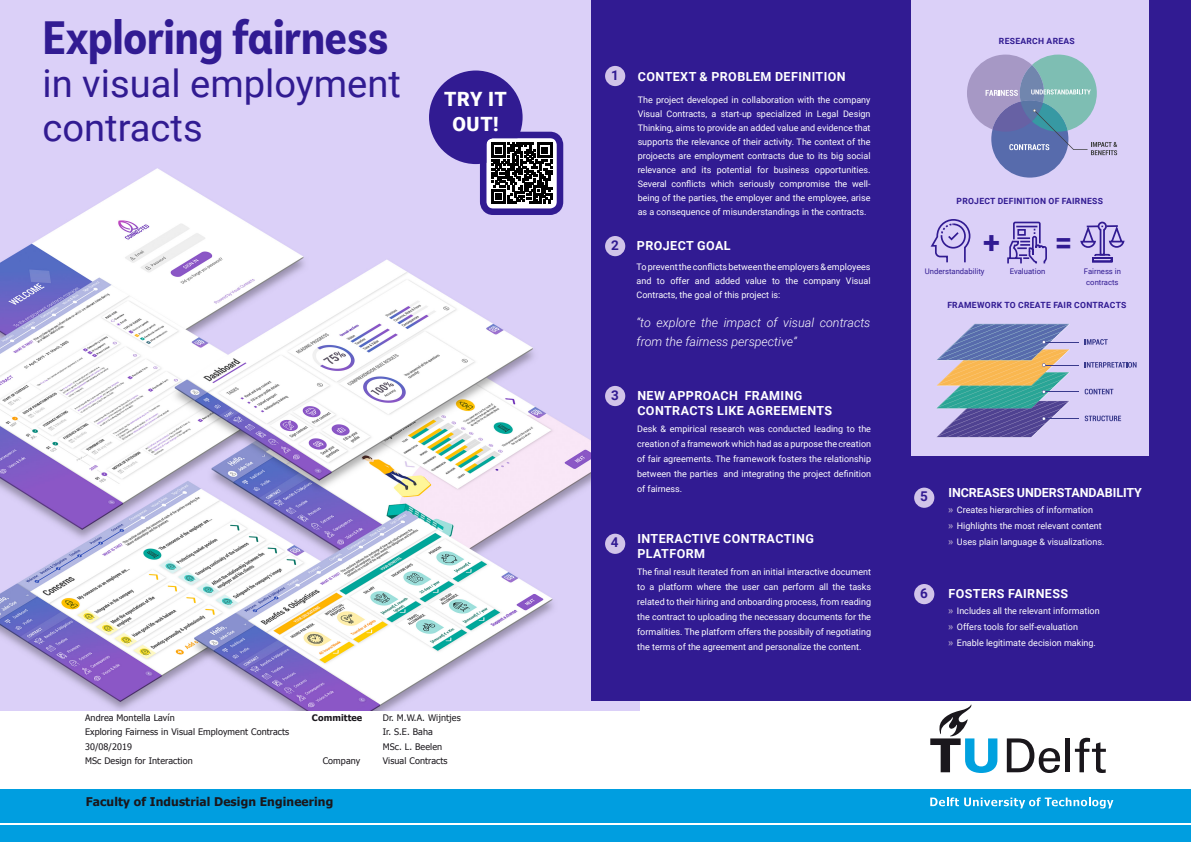
<style>
.page{position:relative;width:1191px;height:842px;background:#fff}
.page>*{position:absolute;margin:0;border:0;box-sizing:border-box;transform-origin:0 0}
.t1{font:700 49.55px "Basic Sans Alt Cnd";color:#311b92}
.t2{font:38.1px "Roboto";color:#311b92}
.Section_Title{font:700 30.8px "Roboto";color:#311b92}
.Section_Title_BLUE{font:900 19.65px/24.6px "Roboto";letter-spacing:.035em;color:#fff;text-align:center}
._1_1_1_Title{font:700 13.45px "Roboto";color:#311b92}
.Estilo_de_párrafo_1{font:700 12.5px/15.2px "Roboto";letter-spacing:.035em;color:#fff}
.Main_Text{font:italic 300 12.5px/18.5px "Roboto";color:#fff}
.Quote_-_Main_Text{font:700 12.5px "Roboto";letter-spacing:-.005em;color:#fff}
.Quote_-_Main_Text-2{font:700 12.5px "Roboto";letter-spacing:.035em;color:#fff}
.Main_Text-2{font:700 12.5px "Roboto";letter-spacing:.035em;color:#fff}
.t3{font:700 12px "Tahoma";letter-spacing:.01em;color:#1a171c}
.Main_Text-3{font:9px/14px "Roboto";color:#fff;text-align:justify}
.Quote_-_Main_Text-3{font:9px "Roboto";color:#fff}
.t4{font:9px "Tahoma";letter-spacing:.01em;color:#1a171c}
.t5{font:700 9px "Tahoma";letter-spacing:.01em;color:#1a171c}
.Section_Title-2{font:700 8.55px "Roboto";letter-spacing:.035em;color:#311b92}
.Main_Text-4{font:7.7px "Roboto";color:#311b92}
.s1{font-weight:700;font-size:10.5px;color:#a698c5}
</style>
<div class="page">
<div style="left:0;top:789px;width:395px;height:53px;background:#009ee0"></div>
<hr style="left:0;top:823px;width:395px;height:1px;background:#fff">
<div style="left:395px;top:789px;width:796px;height:53px;background:#009ee0"></div>
<hr style="left:395px;top:700px;width:796px;height:1px;background:#1a171c">
<hr style="left:395px;top:823px;width:796px;height:1px;background:#fff">
<svg style="left:1006px;top:738px;width:54px;height:35px"></svg>
<hr style="left:1065px;top:738px;width:4px;height:34px;background:#1a171c">
<svg style="left:1075px;top:738px;width:30px;height:35px"></svg>
<svg style="left:930px;top:704px;width:67px;height:69px"></svg>
<svg style="left:930px;top:797px;width:183px;height:11px"></svg>
<div style="left:0;top:0;width:591px;height:211px;background:#dbd0f8"></div>
<img style="left:0;top:150px;width:639px;height:560px">
<div style="left:591px;top:0;width:600px;height:700px;background:#311b92"></div>
<div style="left:911px;top:0;width:237px;height:455px;background:#dbd0f8"></div>
<div style="left:991px;top:100px;width:77px;height:78px;background:#576bac;border-radius:50%"></div>
<svg style="left:967px;top:55px;width:150px;height:100px"></svg>
<div style="left:605px;top:66px;width:20px;height:20px;background:#d1c4e9;border-radius:50%"></div>
<div style="left:605px;top:236px;width:20px;height:20px;background:#d1c4e9;border-radius:50%"></div>
<div style="left:605px;top:386px;width:20px;height:20px;background:#d1c4e9;border-radius:50%"></div>
<div style="left:605px;top:534px;width:20px;height:20px;background:#d1c4e9;border-radius:50%"></div>
<div style="left:914px;top:488px;width:20px;height:20px;background:#d1c4e9;border-radius:50%"></div>
<div style="left:914px;top:584px;width:20px;height:20px;background:#d1c4e9;border-radius:50%"></div>
<svg style="left:1080px;top:221px;width:45px;height:42px"></svg>
<hr style="left:1043px;top:418px;width:36px;height:1px;background:#38398c">
<svg style="left:1084px;top:416px;width:37px;height:5px"></svg>
<hr style="left:1043px;top:392px;width:36px;height:1px;background:#38398c">
<svg style="left:1084px;top:389px;width:29px;height:5px"></svg>
<hr style="left:1043px;top:365px;width:36px;height:1px;background:#38398c">
<svg style="left:1084px;top:362px;width:52px;height:6px"></svg>
<hr style="left:1043px;top:342px;width:36px;height:1px;background:#38398c">
<svg style="left:930px;top:219px;width:140px;height:218px"></svg>
<svg style="left:1084px;top:339px;width:23px;height:6px"></svg>
<div style="left:429px;top:71px;width:93px;height:93px;background:#311b92;border-radius:50%"></div>
<svg style="left:487px;top:139px;width:69px;height:69px;background:#6a6a6b"></svg>
<div style="left:480px;top:132px;width:83px;height:83px;border:6px solid #311b92;border-radius:10px"></div>
<p class="t1" style="left:43px;top:11px;width:347px">Exploring fairness</p>
<p class="t2" style="left:43px;top:57px;width:360px">in visual employment</p>
<p class="t2" style="left:43px;top:101px;width:162px">contracts</p>
<p class="Section_Title_BLUE" style="left:444px;top:86px;width:64px">TRY IT<br>OUT!</p>
<p class="t4" style="left:85px;top:712px;width:91px">Andrea Montella Lavín</p>
<p class="t4" style="left:85px;top:726px;width:206px">Exploring Fairness in Visual Employment Contracts</p>
<p class="t4" style="left:85px;top:740px;width:48px">30/08/2019</p>
<p class="t4" style="left:85px;top:754px;width:109px">MSc Design for Interaction</p>
<p class="t5" style="left:312px;top:712px;width:52px">Committee</p>
<p class="t4" style="left:383px;top:712px;width:79px">Dr. M.W.A. Wijntjes</p>
<p class="t4" style="left:383px;top:726px;width:52px">Ir. S.E. Baha</p>
<p class="t4" style="left:383px;top:740px;width:61px">MSc. L. Beelen</p>
<p class="t4" style="left:323px;top:754px;width:39px">Company</p>
<p class="t4" style="left:383px;top:754px;width:66px">Visual Contracts</p>
<h3 class="t3" style="left:86px;top:793px;width:249px">Faculty of Industrial Design Engineering</h3>
<p class="Section_Title-2" style="left:999px;top:35px;width:77px">RESEARCH AREAS</p>
<p class="_1_1_1_Title" style="left:611px;top:65px;width:9px">1</p>
<p class="_1_1_1_Title" style="left:611px;top:235px;width:9px">2</p>
<p class="Estilo_de_párrafo_1" style="left:638px;top:68px;width:209px">CONTEXT &amp; PROBLEM DEFINITION</p>
<p class="Main_Text-3" style="left:637px;top:93px;width:234px">The project developed in collaboration with the company Visual Contracts, a start-up specialized in Legal Design Thinking, aims to provide an added value and evidence that supports the relevance of their activity. The context of the projoects are employment contracts due to its big social relevance and its potential for business opportunities.<br>Several conflicts which seriously compromise the well&shy;being of the parties, the employer and the employee, arise as a consequence of misunderstandings in the contracts.</p>
<p class="Main_Text-2" style="left:637px;top:237px;width:95px">PROJECT GOAL</p>
<p class="Main_Text-3" style="left:636px;top:259px;width:235px">To prevent the conflicts between the employers &amp; employees and to offer and added value to the company Visual Contracts, the goal of this project is:</p>
<p class="Main_Text" style="left:636px;top:313px;width:235px">“to explore the impact of visual contracts from the fairness perspective”</p>
<p class="Section_Title-2" style="left:956px;top:195px;width:148px">PROJECT DEFINITION OF FAIRNESS</p>
<p class="Section_Title" style="left:983px;top:220px;width:18px">+</p>
<p class="Section_Title" style="left:1054px;top:220px;width:19px">=</p>
<p class="Main_Text-4" style="left:924px;top:266px;width:61px">Understandability</p>
<p class="Main_Text-4" style="left:1009px;top:266px;width:37px">Evaluation</p>
<p class="Main_Text-4" style="left:1083px;top:266px;width:39px">Fairness in</p>
<p class="Main_Text-4" style="left:1086px;top:277px;width:34px">contracts</p>
<p class="Section_Title-2" style="left:947px;top:299px;width:181px">FRAMEWORK TO CREATE FAIR CONTRACTS</p>
<p class="_1_1_1_Title" style="left:611px;top:385px;width:9px">3</p>
<p class="_1_1_1_Title" style="left:611px;top:533px;width:9px">4</p>
<p class="Estilo_de_párrafo_1" style="left:637px;top:387px;width:196px">NEW APPROACH FRAMING<br>CONTRACTS LIKE AGREEMENTS</p>
<p class="Main_Text-3" style="left:637px;top:420px;width:235px;line-height:15px">Desk &amp; empirical research was conducted leading to the creation of a framework which had as a purpose the creation of fair agreements. The framework fosters the relationship between the parties and integrating the project definition of fairness.</p>
<p class="Estilo_de_párrafo_1" style="left:637px;top:530px;width:178px">INTERACTIVE CONTRACTING<br>PLATFORM</p>
<p class="Main_Text-3" style="left:637px;top:564px;width:235px;line-height:15px">The final result iterated from an initial interactive document to a platform where the user can perform all the tasks related to their hiring and onboarding process, from reading the contract to uploading the necessary documents for the formalities. The platform offers the possibily of negotiating the terms of the agreement and personalize the content.</p>
<p class="_1_1_1_Title" style="left:920px;top:487px;width:9px">5</p>
<p class="_1_1_1_Title" style="left:920px;top:583px;width:9px">6</p>
<p class="Quote_-_Main_Text" style="left:948px;top:484px;width:195px">INCREASES UNDERSTANDABILITY</p>
<p class="Quote_-_Main_Text-3" style="left:948px;top:503px;width:146px"><span class="s1">»</span> Creates hierarchies of information</p>
<p class="Quote_-_Main_Text-3" style="left:948px;top:519px;width:155px"><span class="s1">»</span> Highlights the most relevant content</p>
<p class="Quote_-_Main_Text-3" style="left:948px;top:535px;width:158px"><span class="s1">»</span> Uses plain language &amp; visualizations.</p>
<p class="Quote_-_Main_Text-2" style="left:948px;top:584px;width:121px">FOSTERS FAIRNESS</p>
<p class="Quote_-_Main_Text-3" style="left:948px;top:604px;width:153px"><span class="s1">»</span> Includes all the relevant information</p>
<p class="Quote_-_Main_Text-3" style="left:948px;top:620px;width:131px"><span class="s1">»</span> Offers tools for self-evaluation</p>
<p class="Quote_-_Main_Text-3" style="left:948px;top:636px;width:149px"><span class="s1">»</span> Enable legitimate decision making.</p>
</div>
